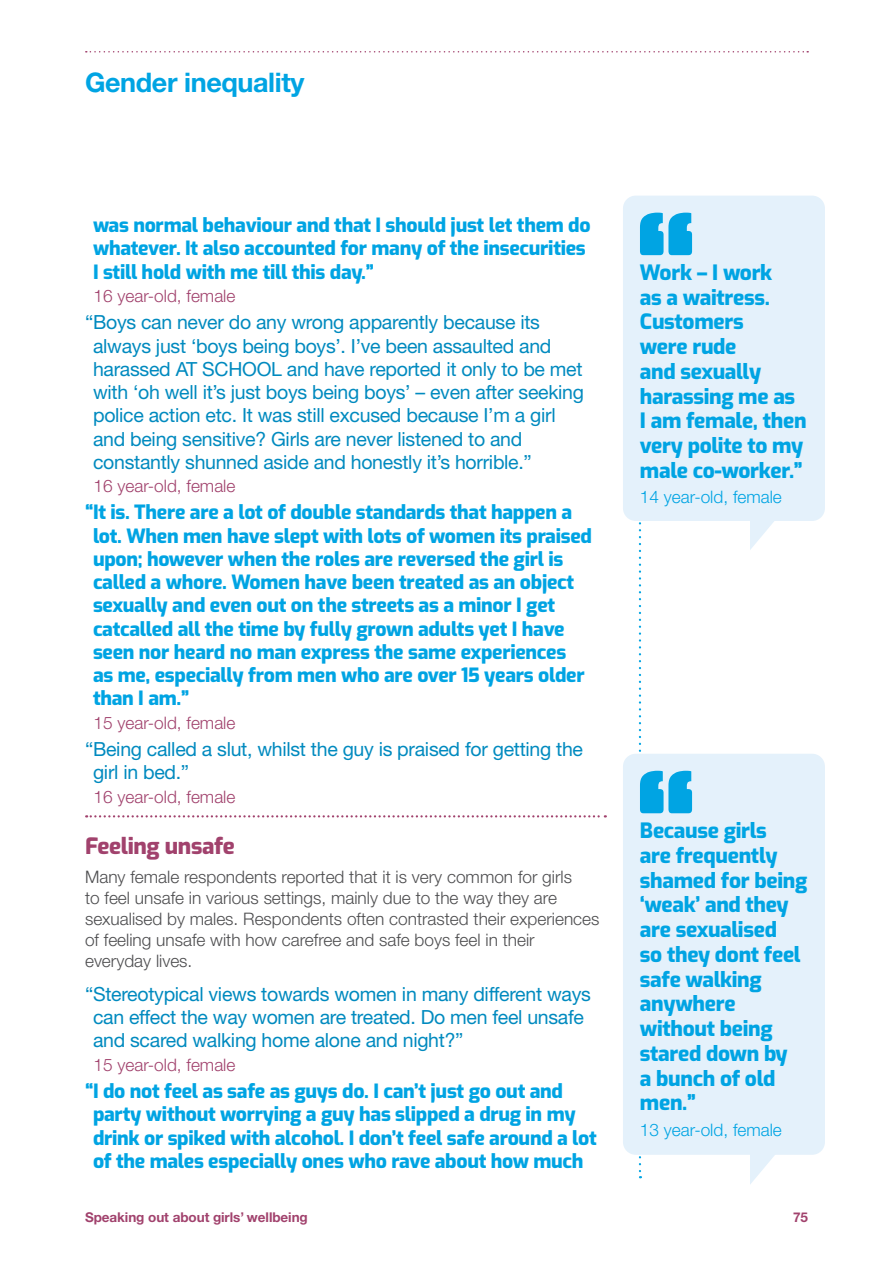
<style>
.page{position:relative;width:893px;height:1263px;background:#fff}
.page>*{position:absolute;margin:0;border:0;box-sizing:border-box;transform-origin:0 0}
.t1{font:700 27px "Helvetica Neue LT Std";letter-spacing:-.015em;color:#00a4e3}
.H2_Header{font:800 22.5px "Exo";letter-spacing:-.015em;color:#a1426d}
.t2{font:800 21px/24.8px "Exo";letter-spacing:-.015em;color:#00a4e3}
.t3{font:800 19.5px/23.2px "Exo";letter-spacing:-.015em;color:#00a4e3}
.t4{font:19.5px/23.2px "Helvetica Neue LT Std";letter-spacing:-.015em;color:#008abf}
.t5{font:300 17.25px/21px "Helvetica Neue LT Std";color:#4d4d4f}
.t6{font:300 17.25px "Helvetica Neue LT Std";color:#a1426d}
.t7{font:300 17.25px "Helvetica Neue LT Std";color:#00a4e3}
.t8{font:700 13.5px "Helvetica Neue LT Std";letter-spacing:-.005em;color:#a1426d}
</style>
<div class="page">
<svg style="left:86px;top:815px;width:520px;height:2px"></svg>
<div style="left:623px;top:196px;width:202px;height:325px;background:#e4f1fb;border-radius:13px"></div>
<svg style="left:750px;top:521px;width:24px;height:29px"></svg>
<div style="left:623px;top:754px;width:202px;height:401px;background:#e4f1fb;border-radius:13px"></div>
<svg style="left:639px;top:212px;width:53px;height:966px"></svg>
<svg style="left:750px;top:1155px;width:25px;height:29px"></svg>
<svg style="left:86px;top:51px;width:722px;height:2px"></svg>
<p class="t1" style="left:85px;top:65px;width:221px">Gender inequality</p>
<p class="t3" style="left:93px;top:213px;width:499px">was normal behaviour and that I should just let them do whatever. It also accounted for many of the insecurities<br>I still hold with me till this day.”</p>
<p class="t6" style="left:94px;top:285px;width:143px">16 year-old, female</p>
<p class="t4" style="left:93px;top:310px;width:492px;text-indent:-8px">“Boys can never do any wrong apparently because its always just ‘boys being boys’. I’ve been assaulted and harassed AT SCHOOL and have reported it only to be met with ‘oh well it’s just boys being boys’ – even after seeking police action etc. It was still excused because I’m a girl and being sensitive? Girls are never listened to and constantly shunned aside and honestly it’s horrible.”</p>
<p class="t6" style="left:94px;top:475px;width:143px">16 year-old, female</p>
<p class="t3" style="left:93px;top:500px;width:500px;text-indent:-8px">“It is. There are a lot of double standards that happen a lot. When men have slept with lots of women its praised upon; however when the roles are reversed the girl is called a whore. Women have been treated as an object sexually and even out on the streets as a minor I get catcalled all the time by fully grown adults yet I have seen nor heard no man express the same experiences<br>as me, especially from men who are over 15 years older than I am.”</p>
<p class="t6" style="left:94px;top:712px;width:143px">15 year-old, female</p>
<p class="t4" style="left:93px;top:737px;width:491px;text-indent:-8px">“Being called a slut, whilst the guy is praised for getting the girl in bed.”</p>
<p class="t6" style="left:94px;top:786px;width:143px">16 year-old, female</p>
<p class="H2_Header" style="left:85px;top:829px;width:151px">Feeling unsafe</p>
<p class="t5" style="left:85px;top:866px;width:516px">Many female respondents reported that it is very common for girls<br>to feel unsafe in various settings, mainly due to the way they are sexualised by males. Respondents often contrasted their experiences of feeling unsafe with how carefree and safe boys feel in their everyday lives.</p>
<p class="t4" style="left:93px;top:982px;width:499px;text-indent:-8px">“Stereotypical views towards women in many different ways can effect the way women are treated. Do men feel unsafe and scared walking home alone and night?”</p>
<p class="t6" style="left:94px;top:1054px;width:143px">15 year-old, female</p>
<p class="t3" style="left:93px;top:1078px;width:505px;text-indent:-8px">“I do not feel as safe as guys do. I can’t just go out and party without worrying a guy has slipped a drug in my drink or spiked with alcohol. I don’t feel safe around a lot of the males especially ones who rave about how much</p>
<p class="t2" style="left:640px;top:259px;width:168px">Work – I work<br>as a waitress.<br>Customers<br>were rude<br>and sexually harassing me as<br>I am female, then very polite to my male co-worker.”</p>
<p class="t7" style="left:640px;top:486px;width:143px">14 year-old, female</p>
<p class="t2" style="left:640px;top:817px;width:169px">Because girls<br>are frequently shamed for being ‘weak’ and they are sexualised<br>so they dont feel safe walking anywhere without being stared down by<br>a bunch of old men.”</p>
<p class="t7" style="left:640px;top:1119px;width:143px">13 year-old, female</p>
<p class="t8" style="left:85px;top:1208px;width:224px">Speaking out about girls’ wellbeing</p>
<p class="t8" style="left:793px;top:1208px;width:16px">75</p>
</div>
